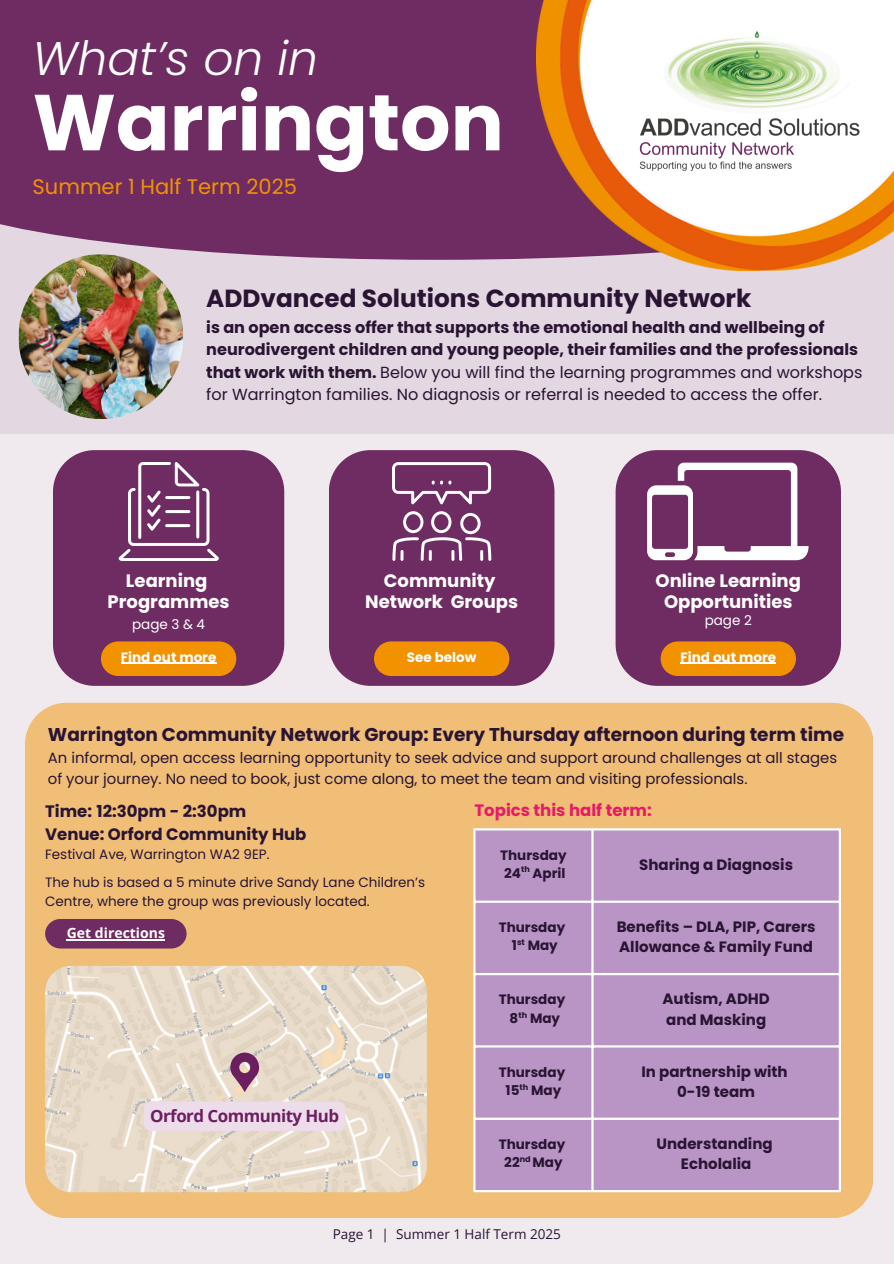
<style>
.page{position:relative;width:894px;height:1264px;background:#fff}
.page>*{position:absolute;margin:0;border:0;box-sizing:border-box;transform-origin:0 0}
.t1{font:700 79.2px "Poppins";color:#fff}
.t2{font:italic 300 47.1px "Poppins";color:#fff}
.t3{font:700 24.75px "Poppins";color:#291433}
.t4{font:21px "Poppins";color:#f29200}
.t5{font:700 18.45px "Poppins";color:#291433}
.t6{font:700 18px/21.5px "Poppins";color:#fff;text-align:center}
.t7{font:700 16.95px "Open Sans";letter-spacing:-.03em;color:#6c1f5f}
.t8{font:700 16.5px "Poppins";color:#291433}
.t9{font:700 16.5px "Poppins";color:#e51b67}
.t10{font:700 16.05px/22.5px "Poppins";color:#291433}
.t11{font:700 15px/20.2px "Poppins";color:#291433}
.t12{font:14.85px/20.9px "Poppins";color:#291433}
.t13{font:700 13.95px "Open Sans";color:#fff}
.t14{font:13.5px/18.8px "Poppins";color:#291433}
.t15{font:700 13.5px "Poppins";color:#291433}
.t16{font:700 13.5px "Poppins";color:#fff}
.t17{font:13.5px "Open Sans";color:#291433}
.t18{font:13.5px "Poppins";color:#fff}
.t19{font:700 8.1px "Poppins";color:#291433}
.s1{font-weight:400}
</style>
<div class="page">
<div style="left:0;top:0;width:893px;height:1263px;background:#f0eaef"></div>
<div style="left:25px;top:702px;width:847px;height:516px;background:#f0be77"></div>
<svg style="left:45px;top:918px;width:141px;height:30px;background:#7c3c67"></svg>
<hr style="left:67px;top:939px;width:98px;height:1px;background:#fff">
<img style="left:45px;top:965px;width:382px;height:227px;border-radius:26px">
<svg style="left:230px;top:1052px;width:29px;height:39px"></svg>
<div style="left:144px;top:1101px;width:201px;height:29px;background:#eddcea;border-radius:7px"></div>
<div style="left:0;top:0;width:893px;height:205px;background:#6f2c62"></div>
<svg style="left:0;top:205px;width:893px;height:228px;background:#d0bbcc"></svg>
<img style="left:536px;top:0;width:357px;height:271px">
<img style="left:638px;top:30px;width:221px;height:142px">
<img style="left:18px;top:254px;width:166px;height:165px">
<div style="left:53px;top:450px;width:231px;height:236px;background:#6f2c62;border-radius:42px"></div>
<div style="left:329px;top:450px;width:225px;height:236px;background:#6f2c62;border-radius:42px"></div>
<div style="left:615px;top:450px;width:225px;height:236px;background:#6f2c62;border-radius:42px"></div>
<svg style="left:392px;top:462px;width:99px;height:99px"></svg>
<svg style="left:118px;top:462px;width:101px;height:99px"></svg>
<svg style="left:647px;top:462px;width:162px;height:98px"></svg>
<svg style="left:101px;top:641px;width:135px;height:35px;background:#e98b06"></svg>
<hr style="left:121px;top:662px;width:95px;height:2px;background:#fff">
<svg style="left:374px;top:641px;width:135px;height:35px;background:#e98b06"></svg>
<svg style="left:660px;top:641px;width:135px;height:35px;background:#e98b06"></svg>
<hr style="left:680px;top:662px;width:95px;height:2px;background:#fff">
<div style="left:475px;top:830px;width:363px;height:359px;background:#b995c5"></div>
<hr style="left:473px;top:830px;width:2px;height:359px;background:#fff">
<hr style="left:591px;top:830px;width:2px;height:359px;background:#fff">
<hr style="left:838px;top:830px;width:2px;height:359px;background:#fff">
<hr style="left:473px;top:828px;width:367px;height:2px;background:#fff">
<hr style="left:473px;top:900px;width:367px;height:2px;background:#fff">
<hr style="left:473px;top:972px;width:367px;height:3px;background:#fff">
<hr style="left:473px;top:1045px;width:367px;height:2px;background:#fff">
<hr style="left:473px;top:1117px;width:367px;height:2px;background:#fff">
<hr style="left:473px;top:1189px;width:367px;height:3px;background:#fff">
<p class="t2" style="left:33px;top:25px;width:287px">What’s on in</p>
<p class="t1" style="left:33px;top:67px;width:472px">Warrington</p>
<h6 class="t4" style="left:33px;top:172px;width:266px">Summer 1 Half Term 2025</h6>
<p class="t3" style="left:206px;top:281px;width:546px">ADDvanced Solutions Community Network</p>
<p class="t10" style="left:206px;top:316px;width:657px">is an open access offer that supports the emotional health and wellbeing of neurodivergent children and young people, their families and the professionals that work with them. <span class="s1">Below you will find the learning programmes and workshops for Warrington families. No diagnosis or referral is needed to access the offer.</span></p>
<p class="t6" style="left:108px;top:570px;width:123px">Learning<br>Programmes</p>
<h4 class="t18" style="left:132px;top:615px;width:75px">page 3 &amp; 4</h4>
<h3 class="t16" style="left:121px;top:647px;width:97px">Find out more</h3>
<h6 class="t6" style="left:365px;top:570px;width:154px">Community<br>Network Groups</h6>
<h6 class="t6" style="left:655px;top:570px;width:147px">Online Learning<br>Opportunities</h6>
<h6 class="t18" style="left:704px;top:611px;width:49px">page 2</h6>
<h5 class="t16" style="left:407px;top:647px;width:71px">See below</h5>
<p class="t16" style="left:680px;top:647px;width:97px">Find out more</p>
<p class="t5" style="left:48px;top:721px;width:797px">Warrington Community Network Group: Every Thursday afternoon during term time</p>
<p class="t12" style="left:48px;top:747px;width:790px">An informal, open access learning opportunity to seek advice and support around challenges at all stages of your journey. No need to book, just come along, to meet the team and visiting professionals.</p>
<p class="t8" style="left:45px;top:799px;width:203px">Time: 12:30pm - 2:30pm</p>
<p class="t8" style="left:45px;top:822px;width:263px">Venue: Orford Community Hub</p>
<h2 class="t14" style="left:45px;top:845px;width:226px">Festival Ave, Warrington WA2 9EP.</h2>
<p class="t14" style="left:45px;top:873px;width:381px">The hub is based a 5 minute drive Sandy Lane Children’s<br>Centre, where the group was previously located.</p>
<h5 class="t13" style="left:67px;top:923px;width:100px">Get directions</h5>
<p class="t7" style="left:150px;top:1103px;width:190px">Orford Community Hub</p>
<p class="t9" style="left:474px;top:798px;width:179px">Topics this half term:</p>
<p class="t15" style="left:500px;top:845px;width:68px">Thursday</p>
<p class="t15" style="left:504px;top:863px;width:63px">24 April</p>
<p class="t19" style="left:521px;top:863px;width:10px">th</p>
<p class="t11" style="left:639px;top:854px;width:155px">Sharing a Diagnosis</p>
<h6 class="t15" style="left:498px;top:918px;width:68px">Thursday</h6>
<p class="t15" style="left:512px;top:936px;width:47px">1 May</p>
<p class="t19" style="left:517px;top:936px;width:9px">st</p>
<p class="t15" style="left:498px;top:990px;width:68px">Thursday</p>
<h3 class="t15" style="left:509px;top:1008px;width:52px">8 May</h3>
<h3 class="t19" style="left:518px;top:1009px;width:10px">th</h3>
<p class="t15" style="left:498px;top:1062px;width:68px">Thursday</p>
<p class="t15" style="left:505px;top:1080px;width:57px">15 May</p>
<p class="t19" style="left:519px;top:1081px;width:10px">th</p>
<p class="t15" style="left:498px;top:1134px;width:68px">Thursday</p>
<p class="t15" style="left:504px;top:1152px;width:60px">22 May</p>
<p class="t19" style="left:519px;top:1152px;width:12px">nd</p>
<p class="t11" style="left:616px;top:916px;width:200px">Benefits – DLA, PIP, Carers<br>Allowance &amp; Family Fund</p>
<p class="t11" style="left:662px;top:989px;width:109px">Autism, ADHD</p>
<p class="t11" style="left:666px;top:1009px;width:101px">and Masking</p>
<p class="t11" style="left:641px;top:1061px;width:148px">In partnership with</p>
<p class="t11" style="left:677px;top:1081px;width:79px">0-19 team</p>
<p class="t11" style="left:656px;top:1133px;width:118px">Understanding</p>
<p class="t11" style="left:680px;top:1153px;width:72px">Echolalia</p>
<h1 class="t17" style="left:333px;top:1224px;width:229px">Page 1 | Summer 1 Half Term 2025</h1>
</div>
